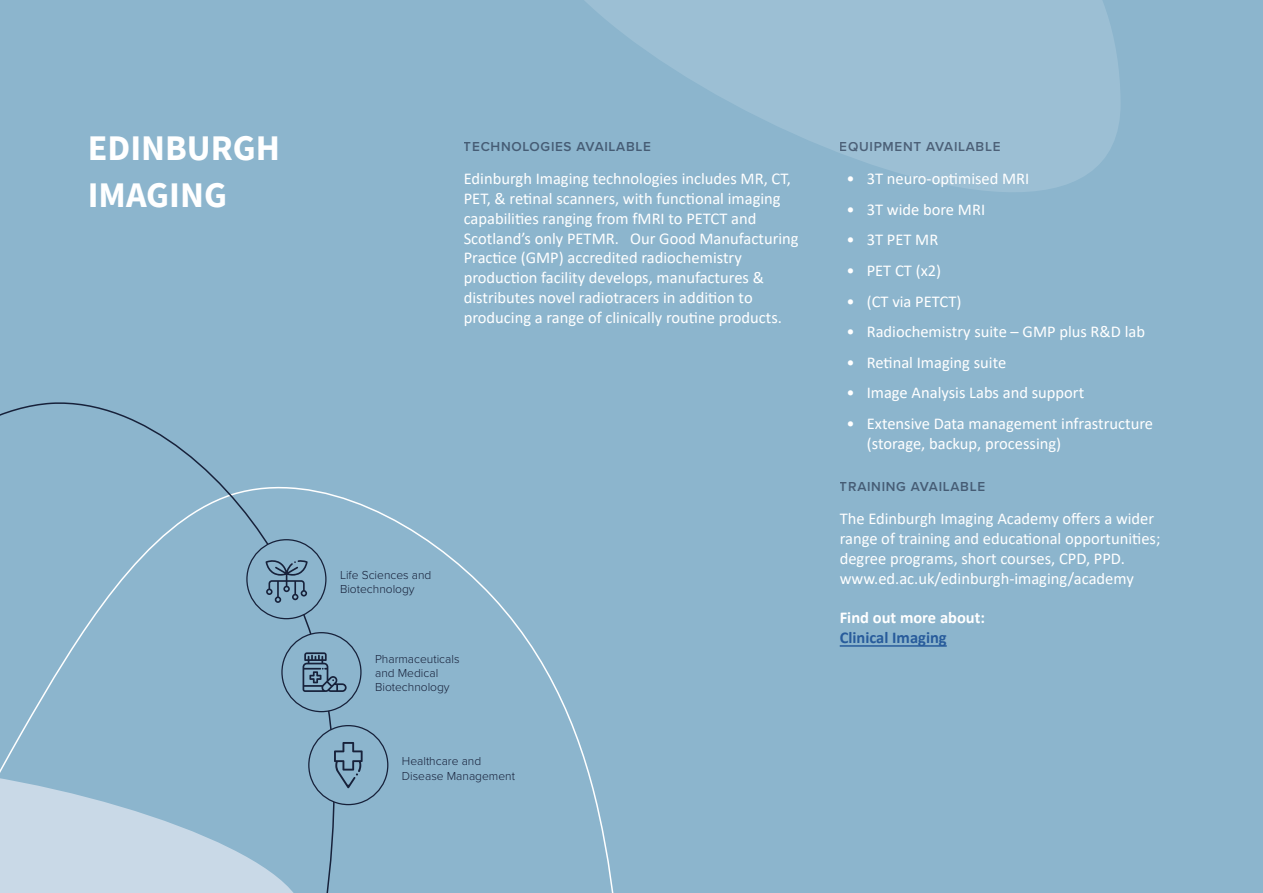
<style>
.page{position:relative;width:1263px;height:893px;background:#8cb5cd}
.page>*{position:absolute;margin:0;border:0;box-sizing:border-box;transform-origin:0 0}
.t1{font:700 36px/46.8px "Source Sans Pro";color:#fff}
.t2{font:16.5px/19.8px "Calibri";color:#fff}
.t3{font:700 16.5px "Calibri";color:#fff}
.t4{font:700 16.5px "Calibri";color:#275b9b}
.t5{font:600 13.5px "Proxima Nova";letter-spacing:.05em;color:#17213a}
.t6{font:300 12px/14.4px "Proxima Nova";color:#17213a}
</style>
<div class="page">
<svg style="left:585px;top:0;width:535px;height:192px;fill:#9cbfd4"></svg>
<svg style="left:338px;top:496px;width:276px;height:397px"></svg>
<svg style="left:0;top:402px;width:338px;height:491px"></svg>
<div style="left:247px;top:540px;width:79px;height:79px;background:#8cb5cd;border-radius:50%"></div>
<div style="left:246px;top:539px;width:80px;height:80px;border:1px solid #17213a;border-radius:50%"></div>
<svg style="left:265px;top:560px;width:43px;height:43px"></svg>
<div style="left:282px;top:633px;width:79px;height:79px;background:#8cb5cd;border-radius:50%"></div>
<div style="left:281px;top:632px;width:81px;height:80px;border:1px solid #17213a;border-radius:50%"></div>
<svg style="left:303px;top:652px;width:44px;height:40px"></svg>
<div style="left:309px;top:726px;width:79px;height:79px;background:#8cb5cd;border-radius:50%"></div>
<div style="left:308px;top:725px;width:80px;height:80px;border:1px solid #17213a;border-radius:50%"></div>
<svg style="left:334px;top:742px;width:29px;height:46px"></svg>
<hr style="left:840px;top:645px;width:107px;height:2px;background:#275b9b">
<h1 class="t1" style="left:88px;top:124px;width:194px">EDINBURGH<br>IMAGING</h1>
<p class="t5" style="left:464px;top:137px;width:189px">TECHNOLOGIES AVAILABLE</p>
<p class="t2" style="left:464px;top:168px;width:336px">Edinburgh Imaging technologies includes MR, CT, PET, &amp; retinal scanners, with functional imaging capabilities ranging from fMRI to PETCT and Scotland’s only PETMR. Our Good Manufacturing Practice (GMP) accredited radiochemistry production facility develops, manufactures &amp; distributes novel radiotracers in addition to producing a range of clinically routine products.</p>
<p class="t6" style="left:340px;top:567px;width:93px">Life Sciences and<br>Biotechnology</p>
<p class="t6" style="left:375px;top:651px;width:86px">Pharmaceuticals and Medical<br>Biotechnology</p>
<p class="t6" style="left:402px;top:754px;width:115px">Healthcare and<br>Disease Management</p>
<p class="t5" style="left:840px;top:137px;width:162px">EQUIPMENT AVAILABLE</p>
<p class="t2" style="left:846px;top:168px;width:184px">• 3T neuro-optimised MRI</p>
<p class="t2" style="left:846px;top:199px;width:140px">• 3T wide bore MRI</p>
<p class="t2" style="left:846px;top:230px;width:93px">• 3T PET MR</p>
<p class="t2" style="left:846px;top:260px;width:96px">• PET CT (x2)</p>
<p class="t2" style="left:846px;top:291px;width:116px">• (CT via PETCT)</p>
<p class="t2" style="left:846px;top:321px;width:300px">• Radiochemistry suite – GMP plus R&amp;D lab</p>
<p class="t2" style="left:846px;top:352px;width:161px">• Retinal Imaging suite</p>
<p class="t2" style="left:846px;top:383px;width:239px">• Image Analysis Labs and support</p>
<p class="t2" style="left:867px;top:413px;width:288px;text-indent:-20px">• Extensive Data management infrastructure (storage, backup, processing)</p>
<p class="t5" style="left:840px;top:477px;width:147px">TRAINING AVAILABLE</p>
<p class="t2" style="left:840px;top:508px;width:322px">The Edinburgh Imaging Academy offers a wider range of training and educational opportunities; degree programs, short courses, CPD, PPD. www.ed.ac.uk/edinburgh-imaging/academy</p>
<p class="t3" style="left:840px;top:606px;width:147px">Find out more about:</p>
<p class="t4" style="left:840px;top:626px;width:109px">Clinical Imaging</p>
</div>
